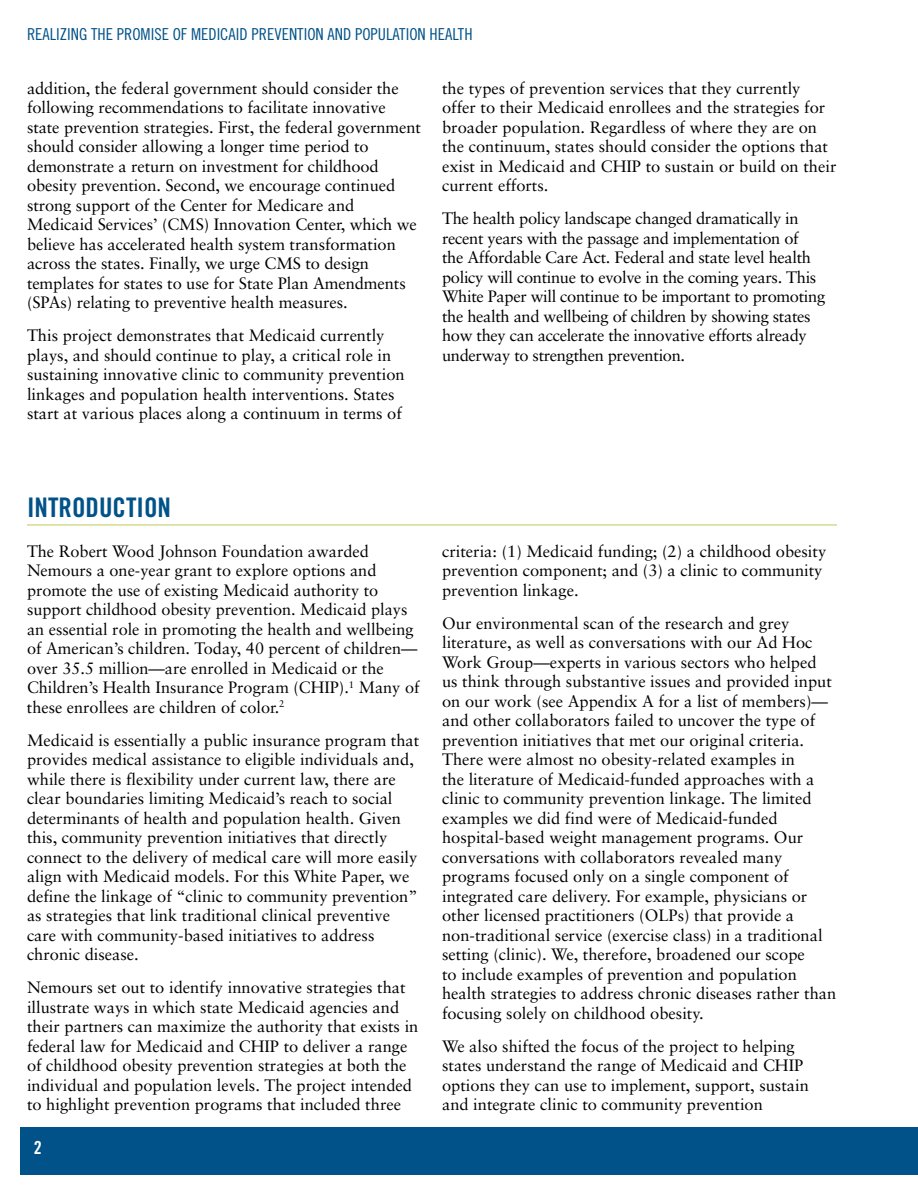
<style>
.page{position:relative;width:918px;height:1188px;background:#fff}
.page>*{position:absolute;margin:0;border:0;box-sizing:border-box;transform-origin:0 0}
.t1{font:27px "Trade Gothic Bold Cond Twenty";color:#005288}
.t2{font:18px "Trade Gothic Bold Cond Twenty";color:#fff}
.t3{font:16.5px/19.5px "Sabon";color:#000}
.t4{font:16.5px/19.5px "Sabon";letter-spacing:-.02em;color:#000}
.t5{font:16.5px "Trade Gothic Cond Eighteen";color:#005288}
</style>
<div class="page">
<div style="left:20px;top:1127px;width:898px;height:47px;background:#005288"></div>
<hr style="left:27px;top:524px;width:810px;height:2px;background:#d4db90">
<p class="t5" style="left:27px;top:24px;width:447px">REALIZING THE PROMISE OF MEDICAID PREVENTION AND POPULATION HEALTH</p>
<p class="t3" style="left:27px;top:78px;width:396px">addition, the federal government should consider the following recommendations to facilitate innovative state prevention strategies. First, the federal government should consider allowing a longer time period to demonstrate a return on investment for childhood obesity prevention. Second, we encourage continued strong support of the Center for Medicare and Medicaid Services’ (CMS) Innovation Center, which we believe has accelerated health system transformation across the states. Finally, we urge CMS to design templates for states to use for State Plan Amendments (SPAs) relating to preventive health measures.</p>
<p class="t3" style="left:27px;top:326px;width:379px">This project demonstrates that Medicaid currently plays, and should continue to play, a critical role in sustaining innovative clinic to community prevention linkages and population health interventions. States start at various places along a continuum in terms of</p>
<p class="t3" style="left:442px;top:78px;width:396px">the types of prevention services that they currently offer to their Medicaid enrollees and the strategies for broader population. Regardless of where they are on the continuum, states should consider the options that exist in Medicaid and CHIP to sustain or build on their current efforts.</p>
<p class="t4" style="left:442px;top:209px;width:385px">The health policy landscape changed dramatically in recent years with the passage and implementation of<br>the Affordable Care Act. Federal and state level health policy will continue to evolve in the coming years. This White Paper will continue to be important to promoting the health and wellbeing of children by showing states how they can accelerate the innovative efforts already underway to strengthen prevention.</p>
<h1 class="t1" style="left:27px;top:491px;width:146px">INTRODUCTION</h1>
<p class="t3" style="left:27px;top:541px;width:394px">The Robert Wood Johnson Foundation awarded Nemours a one-year grant to explore options and promote the use of existing Medicaid authority to support childhood obesity prevention. Medicaid plays an essential role in promoting the health and wellbeing of American’s children. Today, 40 percent of children— over 35.5 million—are enrolled in Medicaid or the Children’s Health Insurance Program (CHIP).<sup>1</sup> Many of these enrollees are children of color.<sup>2</sup></p>
<p class="t3" style="left:27px;top:730px;width:394px">Medicaid is essentially a public insurance program that provides medical assistance to eligible individuals and, while there is flexibility under current law, there are clear boundaries limiting Medicaid’s reach to social determinants of health and population health. Given this, community prevention initiatives that directly connect to the delivery of medical care will more easily align with Medicaid models. For this White Paper, we define the linkage of “clinic to community prevention” as strategies that link traditional clinical preventive care with community-based initiatives to address chronic disease.</p>
<p class="t3" style="left:27px;top:977px;width:393px">Nemours set out to identify innovative strategies that illustrate ways in which state Medicaid agencies and their partners can maximize the authority that exists in federal law for Medicaid and CHIP to deliver a range of childhood obesity prevention strategies at both the individual and population levels. The project intended to highlight prevention programs that included three</p>
<p class="t2" style="left:34px;top:1137px;width:9px">2</p>
<p class="t3" style="left:442px;top:541px;width:386px">criteria: (1) Medicaid funding; (2) a childhood obesity prevention component; and (3) a clinic to community prevention linkage.</p>
<p class="t3" style="left:442px;top:613px;width:396px">Our environmental scan of the research and grey literature, as well as conversations with our Ad Hoc Work Group—experts in various sectors who helped us think through substantive issues and provided input on our work (see Appendix A for a list of members)— and other collaborators failed to uncover the type of prevention initiatives that met our original criteria.<br>There were almost no obesity-related examples in<br>the literature of Medicaid-funded approaches with a clinic to community prevention linkage. The limited examples we did find were of Medicaid-funded hospital-based weight management programs. Our conversations with collaborators revealed many programs focused only on a single component of integrated care delivery. For example, physicians or other licensed practitioners (OLPs) that provide a non-traditional service (exercise class) in a traditional setting (clinic). We, therefore, broadened our scope<br>to include examples of prevention and population health strategies to address chronic diseases rather than focusing solely on childhood obesity.</p>
<p class="t3" style="left:442px;top:1036px;width:368px">We also shifted the focus of the project to helping states understand the range of Medicaid and CHIP options they can use to implement, support, sustain and integrate clinic to community prevention</p>
</div>
